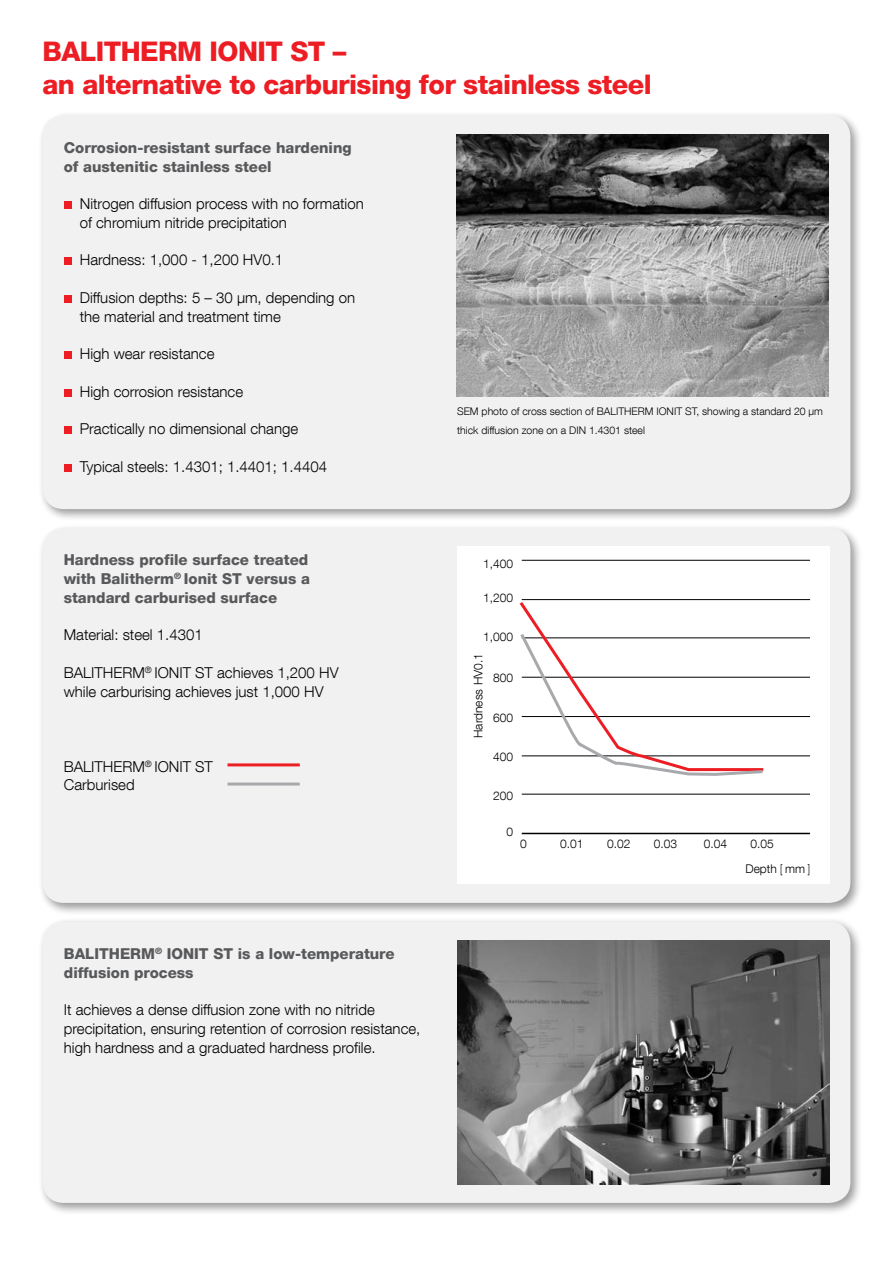
<style>
.page{position:relative;width:893px;height:1263px;background:#fff}
.page>*{position:absolute;margin:0;border:0;box-sizing:border-box;transform-origin:0 0}
.t1{font:800 27px/33px "Helvetica Neue LT Com";letter-spacing:-.02em;color:#ed1d24}
.t2{font:300 15px/18.8px "Helvetica Neue LT Com";color:#000}
.t3{font:800 15px/18.8px "Helvetica Neue LT Com";color:#58595b}
.t4{font:300 12px "Helvetica Neue LT Com";color:#000}
.t5{font:300 10.5px/18.8px "Helvetica Neue LT Com";color:#000}
</style>
<div class="page">
<div style="left:38px;top:523px;width:825px;height:393px;background:#000;opacity:.4"></div>
<div style="left:43px;top:528px;width:807px;height:375px;background:#f1f1f2;border-radius:21px"></div>
<div style="left:38px;top:111px;width:825px;height:411px;background:#000;opacity:.4"></div>
<div style="left:43px;top:115px;width:807px;height:394px;background:#f1f1f2;border-radius:21px"></div>
<img style="left:457px;top:134px;width:372px;height:263px">
<div style="left:64px;top:201px;width:7px;height:8px;background:#ed1d24"></div>
<div style="left:64px;top:258px;width:7px;height:7px;background:#ed1d24"></div>
<div style="left:64px;top:295px;width:7px;height:8px;background:#ed1d24"></div>
<div style="left:64px;top:351px;width:7px;height:8px;background:#ed1d24"></div>
<div style="left:64px;top:389px;width:7px;height:8px;background:#ed1d24"></div>
<div style="left:64px;top:426px;width:7px;height:8px;background:#ed1d24"></div>
<div style="left:64px;top:464px;width:7px;height:8px;background:#ed1d24"></div>
<div style="left:38px;top:917px;width:825px;height:299px;background:#000;opacity:.4"></div>
<div style="left:43px;top:922px;width:807px;height:281px;background:#f1f1f2;border-radius:21px"></div>
<img style="left:457px;top:940px;width:372px;height:244px">
<div style="left:457px;top:547px;width:372px;height:337px;background:#fff"></div>
<hr style="left:522px;top:833px;width:288px;height:1px;background:#000">
<hr style="left:522px;top:794px;width:288px;height:1px;background:#000">
<hr style="left:522px;top:756px;width:288px;height:1px;background:#000">
<hr style="left:522px;top:716px;width:288px;height:1px;background:#000">
<hr style="left:522px;top:677px;width:288px;height:1px;background:#000">
<hr style="left:522px;top:638px;width:288px;height:1px;background:#000">
<hr style="left:522px;top:599px;width:288px;height:1px;background:#000">
<hr style="left:522px;top:560px;width:288px;height:1px;background:#000">
<svg style="left:519px;top:599px;width:247px;height:177px"></svg>
<hr style="left:227px;top:763px;width:73px;height:3px;background:#ed1d24">
<hr style="left:227px;top:782px;width:73px;height:3px;background:#a7a9ac">
<h1 class="t1" style="left:43px;top:35px;width:611px">BALITHERM IONIT ST –<br>an alternative to carburising for stainless steel</h1>
<p class="t3" style="left:64px;top:138px;width:289px">Corrosion-resistant surface hardening of austenitic stainless steel</p>
<p class="t2" style="left:80px;top:194px;width:285px">Nitrogen diffusion process with no formation of chromium nitride precipitation</p>
<p class="t2" style="left:80px;top:250px;width:205px">Hardness: 1,000 - 1,200 HV0.1</p>
<p class="t2" style="left:80px;top:288px;width:277px">Diffusion depths: 5 – 30 µm, depending on the material and treatment time</p>
<p class="t2" style="left:80px;top:344px;width:136px">High wear resistance</p>
<p class="t2" style="left:80px;top:381px;width:165px">High corrosion resistance</p>
<p class="t2" style="left:80px;top:419px;width:220px">Practically no dimensional change</p>
<p class="t2" style="left:80px;top:456px;width:249px">Typical steels: 1.4301; 1.4401; 1.4404</p>
<p class="t3" style="left:64px;top:551px;width:248px;text-align:justify">Hardness profile surface treated with Balitherm<sup>®</sup> Ionit ST versus a standard carburised surface</p>
<p class="t2" style="left:64px;top:625px;width:140px">Material: steel 1.4301</p>
<p class="t2" style="left:64px;top:663px;width:276px">BALITHERM<sup>®</sup> IONIT ST achieves 1,200 HV while carburising achieves just 1,000 HV</p>
<p class="t2" style="left:64px;top:756px;width:151px">BALITHERM<sup>®</sup> IONIT ST<br>Carburised</p>
<p class="t3" style="left:64px;top:944px;width:332px">BALITHERM<sup>®</sup> IONIT ST is a low-temperature diffusion process</p>
<p class="t2" style="left:64px;top:1000px;width:358px">It achieves a dense diffusion zone with no nitride precipitation, ensuring retention of corrosion resistance, high hardness and a graduated hardness profile.</p>
<p class="t5" style="left:457px;top:402px;width:367px">SEM photo of cross section of BALITHERM IONIT ST, showing a standard 20 μm thick diffusion zone on a DIN 1.4301 steel</p>
<p class="t4" style="left:483px;top:556px;width:32px">1,400</p>
<p class="t4" style="left:483px;top:591px;width:32px">1,200</p>
<p class="t4" style="left:483px;top:630px;width:32px">1,000</p>
<p class="t4" style="left:493px;top:670px;width:22px">800</p>
<p class="t4" style="left:493px;top:711px;width:22px">600</p>
<p class="t4" style="left:493px;top:750px;width:22px">400</p>
<p class="t4" style="left:493px;top:789px;width:22px">200</p>
<p class="t4" style="left:506px;top:825px;width:8px">0</p>
<p class="t4" style="left:471px;top:738px;width:86px;rotate:-90deg">Hardness HV0.1</p>
<p class="t4" style="left:520px;top:836px;width:8px">0</p>
<p class="t4" style="left:560px;top:836px;width:25px">0.01</p>
<p class="t4" style="left:607px;top:836px;width:25px">0.02</p>
<p class="t4" style="left:654px;top:836px;width:25px">0.03</p>
<p class="t4" style="left:704px;top:836px;width:25px">0.04</p>
<p class="t4" style="left:750px;top:836px;width:25px">0.05</p>
<p class="t4" style="left:745px;top:861px;width:66px">Depth [ mm ]</p>
</div>
